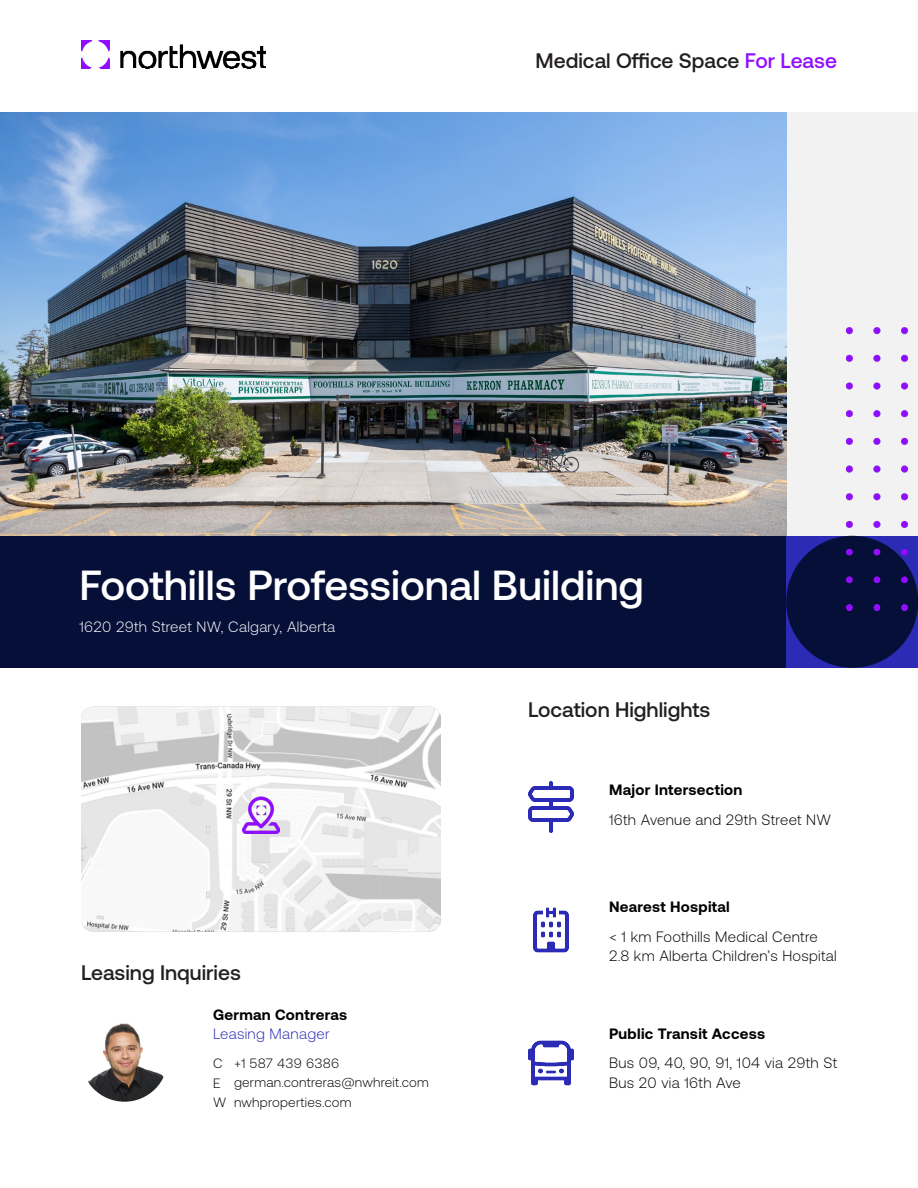
<style>
.page{position:relative;width:918px;height:1188px;background:#fff}
.page>*{position:absolute;margin:0;border:0;box-sizing:border-box;transform-origin:0 0}
.Body{font:500 42px "Aeonik";color:#fff}
.H2_-_Left{font:500 21px "Aeonik";color:#231f20}
.Body-2{font:300 15px "Aeonik";letter-spacing:.02em;color:#000}
.H3_-_Spacing_After{font:700 15px "Aeonik";letter-spacing:.02em;color:#000}
.Body-3{font:300 15px "Aeonik";letter-spacing:.02em;color:#fff}
.t1{font:300 15px "Aeonik";letter-spacing:.02em;color:#2b2bb5}
.Body_-_Small_-_contact{font:300 13.5px/19.5px "Aeonik";letter-spacing:.02em;color:#000}
.s1{color:#910dff}
</style>
<div class="page">
<img style="left:81px;top:40px;width:185px;height:29px">
<div style="left:0;top:536px;width:786px;height:132px;background:#050f38"></div>
<div style="left:786px;top:536px;width:132px;height:132px;background:#2b2bb5"></div>
<div style="left:786px;top:112px;width:132px;height:424px;background:#f2f2f2"></div>
<div style="left:786px;top:536px;width:132px;height:132px;background:#050f38;border-radius:50%"></div>
<img style="left:847px;top:327px;width:71px;height:283px">
<img style="left:0;top:112px;width:786px;height:424px">
<img style="left:81px;top:707px;width:360px;height:225px">
<img style="left:243px;top:796px;width:36px;height:37px">
<img style="left:528px;top:1040px;width:46px;height:46px">
<img style="left:533px;top:907px;width:36px;height:46px">
<img style="left:528px;top:781px;width:46px;height:52px">
<img style="left:88px;top:1023px;width:76px;height:79px">
<p class="H2_-_Left" style="left:536px;top:49px;width:303px">Medical Office Space <span class="s1">For Lease</span></p>
<p class="Body" style="left:80px;top:561px;width:566px">Foothills Professional Building</p>
<p class="Body-3" style="left:80px;top:618px;width:257px">1620 29th Street NW, Calgary, Alberta</p>
<p class="H2_-_Left" style="left:528px;top:698px;width:184px">Location Highlights</p>
<p class="H2_-_Left" style="left:81px;top:961px;width:161px">Leasing Inquiries</p>
<h3 class="H3_-_Spacing_After" style="left:213px;top:1006px;width:136px">German Contreras</h3>
<h4 class="t1" style="left:213px;top:1026px;width:118px">Leasing Manager</h4>
<p class="Body_-_Small_-_contact" style="left:234px;top:1053px;width:196px">+1 587 439 6386 german.contreras@nwhreit.com nwhproperties.com</p>
<p class="Body_-_Small_-_contact" style="left:213px;top:1054px;width:15px">C<br>E<br>W</p>
<p class="H3_-_Spacing_After" style="left:609px;top:782px;width:135px">Major Intersection</p>
<p class="Body-2" style="left:609px;top:811px;width:224px">16th Avenue and 29th Street NW</p>
<p class="H3_-_Spacing_After" style="left:609px;top:899px;width:122px">Nearest Hospital</p>
<p class="Body-2" style="left:609px;top:928px;width:210px">&lt; 1 km Foothills Medical Centre</p>
<p class="Body-2" style="left:609px;top:948px;width:229px">2.8 km Alberta Children’s Hospital</p>
<p class="H3_-_Spacing_After" style="left:609px;top:1025px;width:158px">Public Transit Access</p>
<p class="Body-2" style="left:609px;top:1055px;width:230px">Bus 09, 40, 90, 91, 104 via 29th St</p>
<p class="Body-2" style="left:609px;top:1074px;width:133px">Bus 20 via 16th Ave</p>
</div>
